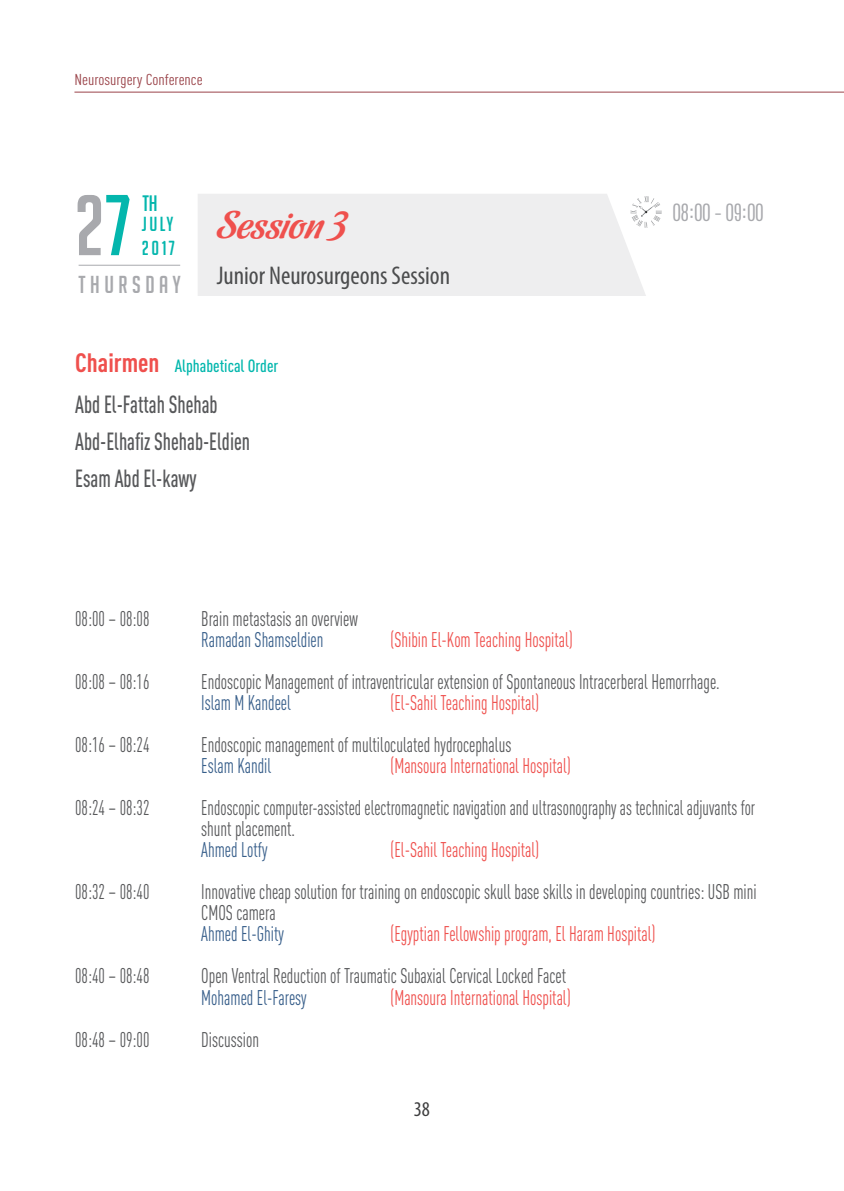
<style>
.page{position:relative;width:844px;height:1191px;background:#fff}
.page>*{position:absolute;margin:0;border:0;box-sizing:border-box;transform-origin:0 0}
.t1{font:83.83px "Big Noodle Titling";color:#a8a9ad}
.t2{font:38.68px "Chocolate Amargo";color:#ef504d}
.t3{font:700 26.25px "DIN Cond";color:#ef504d}
.t4{font:condensed 25.72px "Myriad Pro";color:#4b4c4d}
.t5{font:24.5px "DIN Cond Medium Alternate";color:#57585a;scale:.85 1}
.t6{font:23.97px "Big Noodle Titling";letter-spacing:.19em;color:#a8a9ad}
.t7{font:21.88px "Big Noodle Titling";color:#04b6ad}
.t8{font:21px/21px "DIN Cond";color:#57585a;scale:.85 1}
.t9{font:21px "DIN Cond";color:#ef504d;scale:.85 1}
.t10{font:21px/21px "DIN Cond";color:#57585a;scale:.83 1}
.t11{font:21px "DIN Cond";color:#375e8a;scale:.85 1}
.t12{font:condensed 21px "Myriad Pro";color:#3e3e3f}
.t13{font:300 19.95px "Antonio";color:#a8a9ad;scale:1.1 1}
.t14{font:19.78px "Big Noodle Titling";letter-spacing:.12em;color:#04b6ad}
.t15{font:17.5px "DIN Cond Medium Alternate";color:#03b7ad}
.t16{font:15.58px "DIN Cond";color:#9a4349;scale:1.09 1}
.s1{color:#04b6ad}
</style>
<div class="page">
<hr style="left:74px;top:92px;width:769px;height:1px;background:#9a4349">
<div style="left:198px;top:194px;width:448px;height:102px;background:#eeeeef"></div>
<svg style="left:630px;top:196px;width:31px;height:31px"></svg>
<hr style="left:79px;top:265px;width:101px;height:1px;background:#a8a9ad">
<p class="t16" style="left:74px;top:70px;width:119px">Neurosurgery Conference</p>
<p class="t1" style="left:74px;top:180px;width:58px">2<span class="s1">7</span></p>
<p class="t7" style="left:142px;top:191px;width:17px">TH</p>
<p class="t2" style="left:217px;top:203px;width:130px">Session 3</p>
<p class="t14" style="left:142px;top:213px;width:33px">JULY</p>
<p class="t14" style="left:142px;top:237px;width:34px">2017</p>
<p class="t6" style="left:79px;top:271px;width:104px">THURSDAY</p>
<p class="t4" style="left:217px;top:261px;width:235px">Junior Neurosurgeons Session</p>
<p class="t3" style="left:75px;top:346px;width:86px">Chairmen</p>
<p class="t15" style="left:175px;top:355px;width:105px">Alphabetical Order</p>
<p class="t5" style="left:75px;top:390px;width:169px">Abd El-Fattah Shehab</p>
<p class="t5" style="left:75px;top:427px;width:207px">Abd-Elhafiz Shehab-Eldien</p>
<p class="t5" style="left:75px;top:464px;width:144px">Esam Abd El-kawy</p>
<p class="t13" style="left:672px;top:199px;width:84px">08:00 – 09:00</p>
<p class="t8" style="left:75px;top:608px;width:89px">08:00 – 08:08</p>
<p class="t8" style="left:201px;top:608px;width:186px">Brain metastasis an overview</p>
<p class="t11" style="left:201px;top:628px;width:145px">Ramadan Shamseldien</p>
<p class="t9" style="left:390px;top:628px;width:216px">(Shibin El-Kom Teaching Hospital)</p>
<p class="t8" style="left:75px;top:671px;width:89px">08:08 – 08:16</p>
<p class="t8" style="left:201px;top:671px;width:611px">Endoscopic Management of intraventricular extension of Spontaneous Intracerberal Hemorrhage.</p>
<p class="t11" style="left:201px;top:691px;width:107px">Islam M Kandeel</p>
<p class="t9" style="left:390px;top:691px;width:176px">(El-Sahil Teaching Hospital)</p>
<p class="t8" style="left:75px;top:734px;width:89px">08:16 – 08:24</p>
<p class="t8" style="left:201px;top:734px;width:366px">Endoscopic management of multiloculated hydrocephalus</p>
<p class="t11" style="left:201px;top:754px;width:84px">Eslam Kandil</p>
<p class="t9" style="left:390px;top:754px;width:213px">(Mansoura International Hospital)</p>
<p class="t8" style="left:75px;top:797px;width:89px">08:24 – 08:32</p>
<p class="t10" style="left:201px;top:797px;width:668px">Endoscopic computer-assisted electromagnetic navigation and ultrasonography as technical adjuvants for shunt placement.</p>
<p class="t11" style="left:201px;top:838px;width:79px">Ahmed Lotfy</p>
<p class="t9" style="left:390px;top:838px;width:176px">(El-Sahil Teaching Hospital)</p>
<p class="t8" style="left:75px;top:881px;width:89px">08:32 – 08:40</p>
<p class="t8" style="left:201px;top:881px;width:654px">Innovative cheap solution for training on endoscopic skull base skills in developing countries: USB mini<br>CMOS camera</p>
<p class="t11" style="left:201px;top:922px;width:99px">Ahmed El-Ghity</p>
<p class="t9" style="left:390px;top:922px;width:313px">(Egyptian Fellowship program, El Haram Hospital)</p>
<p class="t8" style="left:75px;top:965px;width:89px">08:40 – 08:48</p>
<p class="t8" style="left:201px;top:965px;width:430px">Open Ventral Reduction of Traumatic Subaxial Cervical Locked Facet</p>
<p class="t11" style="left:201px;top:985px;width:126px">Mohamed El-Faresy</p>
<p class="t9" style="left:390px;top:985px;width:213px">(Mansoura International Hospital)</p>
<p class="t8" style="left:75px;top:1028px;width:89px">08:48 – 09:00</p>
<p class="t8" style="left:201px;top:1028px;width:69px">Discussion</p>
<p class="t12" style="left:414px;top:1098px;width:18px">38</p>
</div>
